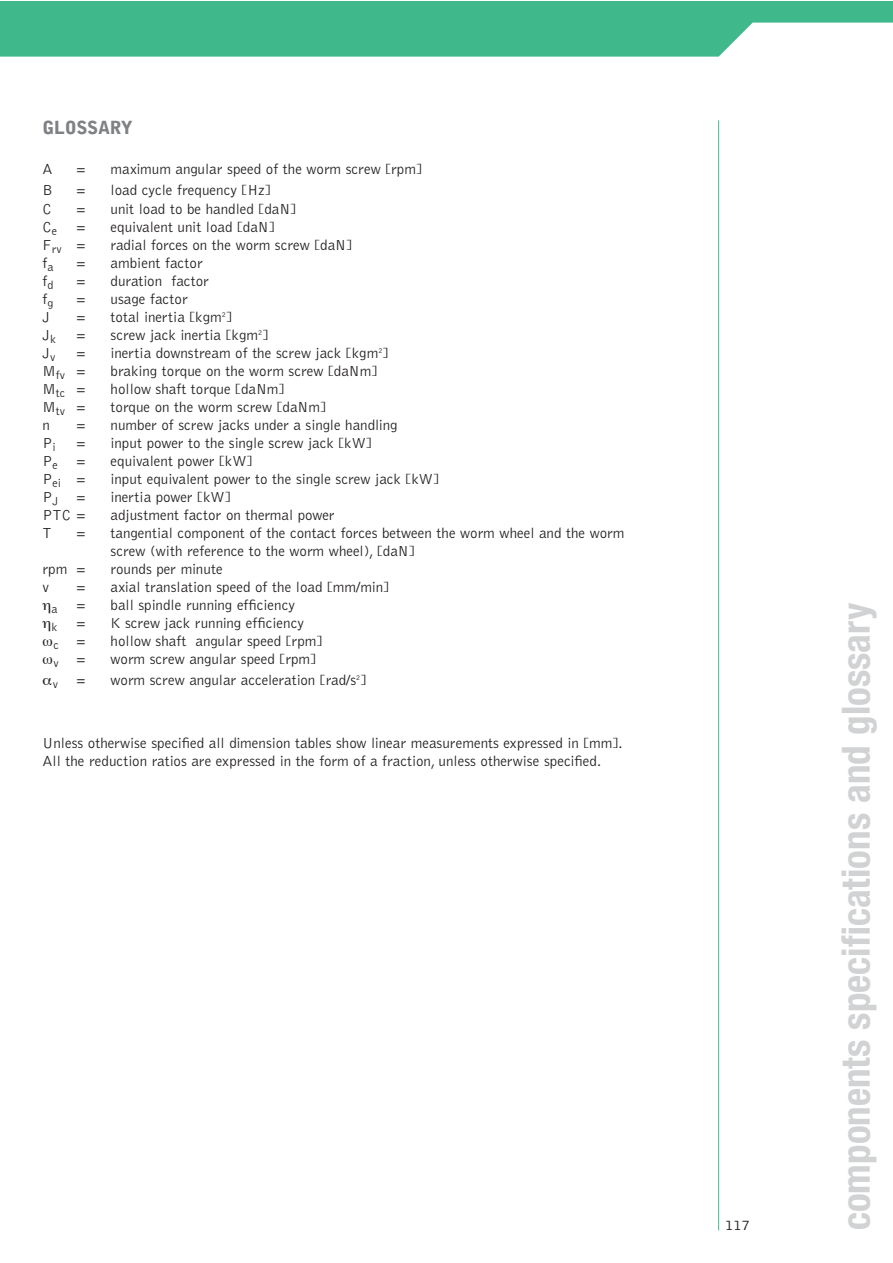
<style>
.page{position:relative;width:893px;height:1263px;background:#fff}
.page>*{position:absolute;margin:0;border:0;box-sizing:border-box;transform-origin:0 0}
.t1{font:700 condensed 39px "Helvetica Neue";color:#d1d2d3}
.t2{font:900 18px "Bell Gothic";letter-spacing:-.015em;color:#7f8185}
.t3{font:300 15px/18px "Bell Gothic";color:#221f1f}
.t4{font:300 12px "Bell Gothic";color:#221f1f}
</style>
<div class="page">
<svg style="left:0;top:1px;width:893px;height:56px;background:#54c099"></svg>
<hr style="left:718px;top:120px;width:1px;height:1110px;background:#3fb98c">
<p class="t2" style="left:43px;top:120px;width:92px">GLOSSARY</p>
<p class="t3" style="left:43px;top:161px;width:12px">A</p>
<p class="t3" style="left:77px;top:161px;width:11px">=</p>
<p class="t3" style="left:111px;top:161px;width:313px">maximum angular speed of the worm screw [rpm]</p>
<p class="t3" style="left:43px;top:182px;width:12px">B</p>
<p class="t3" style="left:77px;top:182px;width:11px">=</p>
<p class="t3" style="left:111px;top:182px;width:162px">load cycle frequency [Hz]</p>
<p class="t3" style="left:43px;top:201px;width:11px">C</p>
<p class="t3" style="left:77px;top:201px;width:11px">=</p>
<p class="t3" style="left:111px;top:201px;width:187px">unit load to be handled [daN]</p>
<p class="t3" style="left:43px;top:219px;width:16px">C<sub>e</sub></p>
<p class="t3" style="left:77px;top:219px;width:10px">=</p>
<p class="t3" style="left:111px;top:219px;width:166px">equivalent unit load [daN]</p>
<p class="t3" style="left:43px;top:237px;width:45px">F<sub>rv</sub> =</p>
<p class="t3" style="left:111px;top:237px;width:243px">radial forces on the worm screw [daN]</p>
<p class="t3" style="left:43px;top:255px;width:12px">f<sub>a</sub></p>
<p class="t3" style="left:77px;top:255px;width:10px">=</p>
<p class="t3" style="left:111px;top:255px;width:94px">ambient factor</p>
<p class="t3" style="left:43px;top:273px;width:12px">f<sub>d</sub></p>
<p class="t3" style="left:77px;top:273px;width:10px">=</p>
<p class="t3" style="left:111px;top:273px;width:100px">duration factor</p>
<p class="t3" style="left:43px;top:291px;width:12px">f<sub>g</sub></p>
<p class="t3" style="left:77px;top:291px;width:10px">=</p>
<p class="t3" style="left:111px;top:291px;width:79px">usage factor</p>
<p class="t3" style="left:43px;top:309px;width:9px">J</p>
<p class="t3" style="left:77px;top:309px;width:10px">=</p>
<p class="t3" style="left:111px;top:309px;width:123px">total inertia [kgm<sup>2</sup>]</p>
<p class="t3" style="left:43px;top:327px;width:15px">J<sub>k</sub></p>
<p class="t3" style="left:77px;top:327px;width:10px">=</p>
<p class="t3" style="left:111px;top:327px;width:159px">screw jack inertia [kgm<sup>2</sup>]</p>
<p class="t3" style="left:43px;top:345px;width:14px">J<sub>v</sub></p>
<p class="t3" style="left:77px;top:345px;width:10px">=</p>
<p class="t3" style="left:111px;top:345px;width:279px">inertia downstream of the screw jack [kgm<sup>2</sup>]</p>
<p class="t3" style="left:43px;top:363px;width:45px">M<sub>fv</sub> =</p>
<p class="t3" style="left:111px;top:363px;width:268px">braking torque on the worm screw [daNm]</p>
<p class="t3" style="left:43px;top:381px;width:45px">M<sub>tc</sub> =</p>
<p class="t3" style="left:111px;top:381px;width:175px">hollow shaft torque [daNm]</p>
<p class="t3" style="left:43px;top:399px;width:45px">M<sub>tv</sub> =</p>
<p class="t3" style="left:111px;top:399px;width:217px">torque on the worm screw [daNm]</p>
<p class="t3" style="left:43px;top:417px;width:9px">n</p>
<p class="t3" style="left:77px;top:417px;width:10px">=</p>
<p class="t3" style="left:111px;top:417px;width:289px">number of screw jacks under a single handling</p>
<p class="t3" style="left:43px;top:435px;width:15px">P<sub>i</sub></p>
<p class="t3" style="left:77px;top:435px;width:10px">=</p>
<p class="t3" style="left:111px;top:435px;width:263px">input power to the single screw jack [kW]</p>
<p class="t3" style="left:43px;top:453px;width:45px">P<sub>e</sub> =</p>
<p class="t3" style="left:111px;top:453px;width:143px">equivalent power [kW]</p>
<p class="t3" style="left:43px;top:471px;width:45px">P<sub>ei</sub> =</p>
<p class="t3" style="left:111px;top:471px;width:330px">input equivalent power to the single screw jack [kW]</p>
<p class="t3" style="left:43px;top:489px;width:45px">P<sub>J</sub> =</p>
<p class="t3" style="left:111px;top:489px;width:121px">inertia power [kW]</p>
<p class="t3" style="left:43px;top:507px;width:45px">PTC =</p>
<p class="t3" style="left:111px;top:507px;width:226px">adjustment factor on thermal power</p>
<p class="t3" style="left:43px;top:525px;width:11px">T</p>
<p class="t3" style="left:77px;top:525px;width:10px">=</p>
<p class="t3" style="left:111px;top:525px;width:515px">tangential component of the contact forces between the worm wheel and the worm screw (with reference to the worm wheel), [daN]</p>
<p class="t3" style="left:43px;top:561px;width:45px">rpm =</p>
<p class="t3" style="left:111px;top:561px;width:114px">rounds per minute</p>
<p class="t3" style="left:43px;top:579px;width:8px">v</p>
<p class="t3" style="left:77px;top:579px;width:10px">=</p>
<p class="t3" style="left:111px;top:579px;width:280px">axial translation speed of the load [mm/min]</p>
<p class="t4" style="left:52px;top:604px;width:7px">a</p>
<p class="t3" style="left:77px;top:597px;width:10px">=</p>
<p class="t3" style="left:111px;top:597px;width:186px">ball spindle running efficiency</p>
<p class="t4" style="left:52px;top:623px;width:7px">k</p>
<p class="t3" style="left:77px;top:615px;width:10px">=</p>
<p class="t3" style="left:111px;top:615px;width:195px">K screw jack running efficiency</p>
<p class="t4" style="left:54px;top:641px;width:33px">c <sup>=</sup></p>
<p class="t3" style="left:111px;top:633px;width:213px">hollow shaft angular speed [rpm]</p>
<p class="t4" style="left:54px;top:659px;width:33px">v <sup>=</sup></p>
<p class="t3" style="left:111px;top:651px;width:207px">worm screw angular speed [rpm]</p>
<p class="t4" style="left:53px;top:680px;width:34px">v <sup>=</sup></p>
<p class="t3" style="left:111px;top:672px;width:257px">worm screw angular acceleration [rad/s<sup>2</sup>]</p>
<p class="t3" style="left:43px;top:735px;width:582px">Unless otherwise specified all dimension tables show linear measurements expressed in [mm].<br>All the reduction ratios are expressed in the form of a fraction, unless otherwise specified.</p>
<p class="t3" style="left:725px;top:1217px;width:27px">117</p>
<h1 class="t1" style="left:842px;top:1230px;width:629px;rotate:-90deg">components specifications and glossary</h1>
</div>
